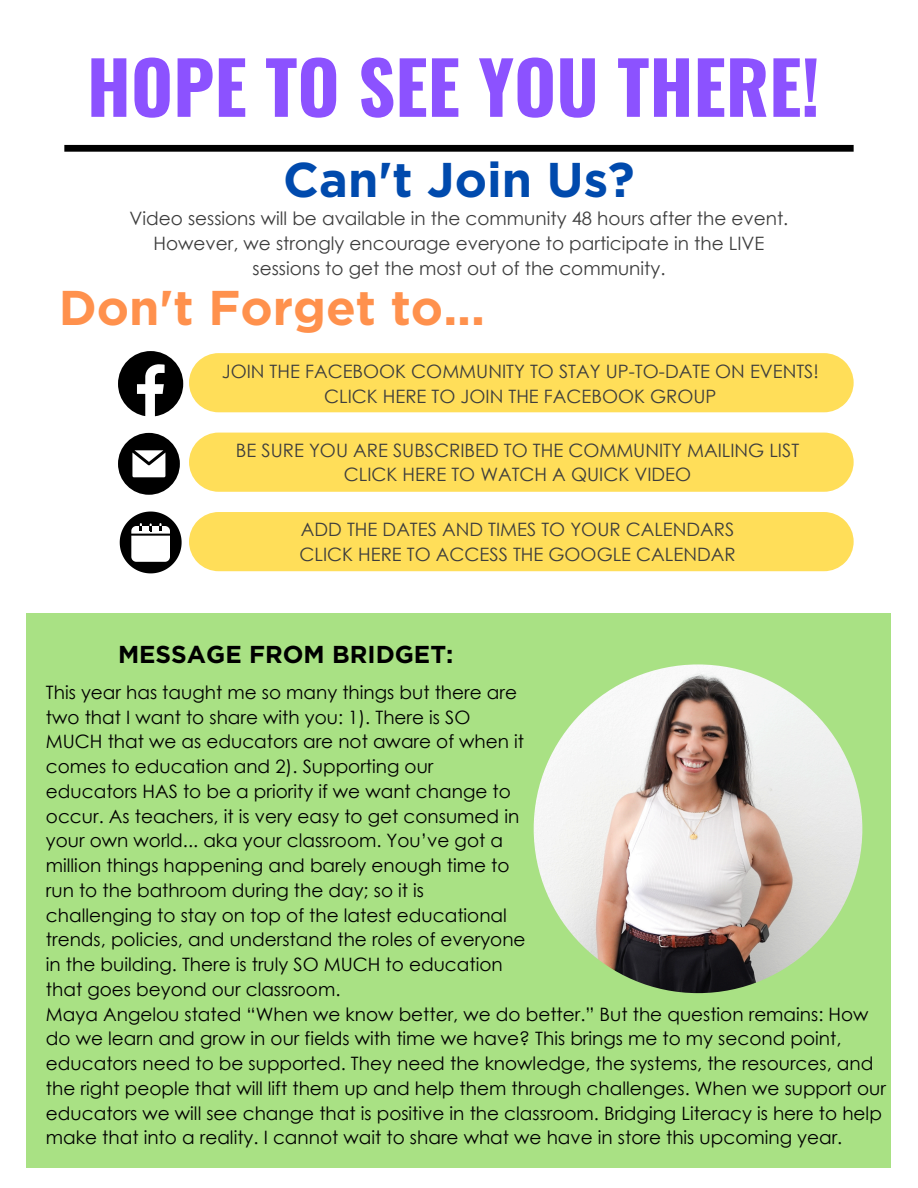
<style>
.page{position:relative;width:918px;height:1188px;background:#fff}
.page>*{position:absolute;margin:0;border:0;box-sizing:border-box;transform-origin:0 0}
.t1{font:700 72.3px "Oswald";color:#8c52ff}
.t2{font:700 48.75px "Gotham";color:#ff914d}
.t3{font:700 48.75px "Gotham";color:#004aad}
.t4{font:700 24.45px "Gotham";color:#000}
.t5{font:18.45px/24.8px "Century Gothic";color:#000}
.t6{font:18.45px/24.8px "Century Gothic";color:#3d3d3d;text-align:center}
</style>
<div class="page">
<div style="left:64px;top:145px;width:790px;height:7px;background:#000"></div>
<svg style="left:118px;top:351px;width:65px;height:65px"></svg>
<svg style="left:118px;top:433px;width:62px;height:62px"></svg>
<svg style="left:120px;top:512px;width:62px;height:61px"></svg>
<div style="left:26px;top:613px;width:864px;height:554px;background:#a9e184"></div>
<img style="left:534px;top:664px;width:328px;height:329px;border-radius:50%">
<div style="left:189px;top:353px;width:665px;height:59px;background:#ffde59"></div>
<div style="left:189px;top:433px;width:665px;height:59px;background:#ffde59"></div>
<div style="left:189px;top:512px;width:665px;height:59px;background:#ffde59"></div>
<h2 class="t1" style="left:87px;top:31px;width:735px">HOPE TO SEE YOU THERE!</h2>
<p class="t3" style="left:283px;top:158px;width:353px">Can't Join Us?</p>
<h2 class="t6" style="left:130px;top:206px;width:660px">Video sessions will be available in the community 48 hours after the event.<br>However, we strongly encourage everyone to participate in the LIVE sessions to get the most out of the community.</h2>
<p class="t2" style="left:59px;top:286px;width:428px">Don't Forget to...</p>
<h4 class="t6" style="left:222px;top:358px;width:599px">JOIN THE FACEBOOK COMMUNITY TO STAY UP-TO-DATE ON EVENTS!<br>CLICK HERE TO JOIN THE FACEBOOK GROUP</h4>
<p class="t6" style="left:236px;top:437px;width:565px">BE SURE YOU ARE SUBSCRIBED TO THE COMMUNITY MAILING LIST<br>CLICK HERE TO WATCH A QUICK VIDEO</p>
<h4 class="t6" style="left:300px;top:516px;width:438px;text-align:left">ADD THE DATES AND TIMES TO YOUR CALENDARS<br>CLICK HERE TO ACCESS THE GOOGLE CALENDAR</h4>
<h4 class="t4" style="left:118px;top:643px;width:337px">MESSAGE FROM BRIDGET:</h4>
<p class="t5" style="left:46px;top:679px;width:481px">This year has taught me so many things but there are two that I want to share with you: 1). There is SO MUCH that we as educators are not aware of when it comes to education and 2). Supporting our educators HAS to be a priority if we want change to occur. As teachers, it is very easy to get consumed in your own world... aka your classroom. You’ve got a million things happening and barely enough time to run to the bathroom during the day; so it is challenging to stay on top of the latest educational trends, policies, and understand the roles of everyone in the building. There is truly SO MUCH to education that goes beyond our classroom.</p>
<h3 class="t5" style="left:46px;top:1001px;width:842px">Maya Angelou stated “When we know better, we do better.” But the question remains: How do we learn and grow in our fields with time we have? This brings me to my second point, educators need to be supported. They need the knowledge, the systems, the resources, and the right people that will lift them up and help them through challenges. When we support our educators we will see change that is positive in the classroom. Bridging Literacy is here to help make that into a reality. I cannot wait to share what we have in store this upcoming year.</h3>
</div>
